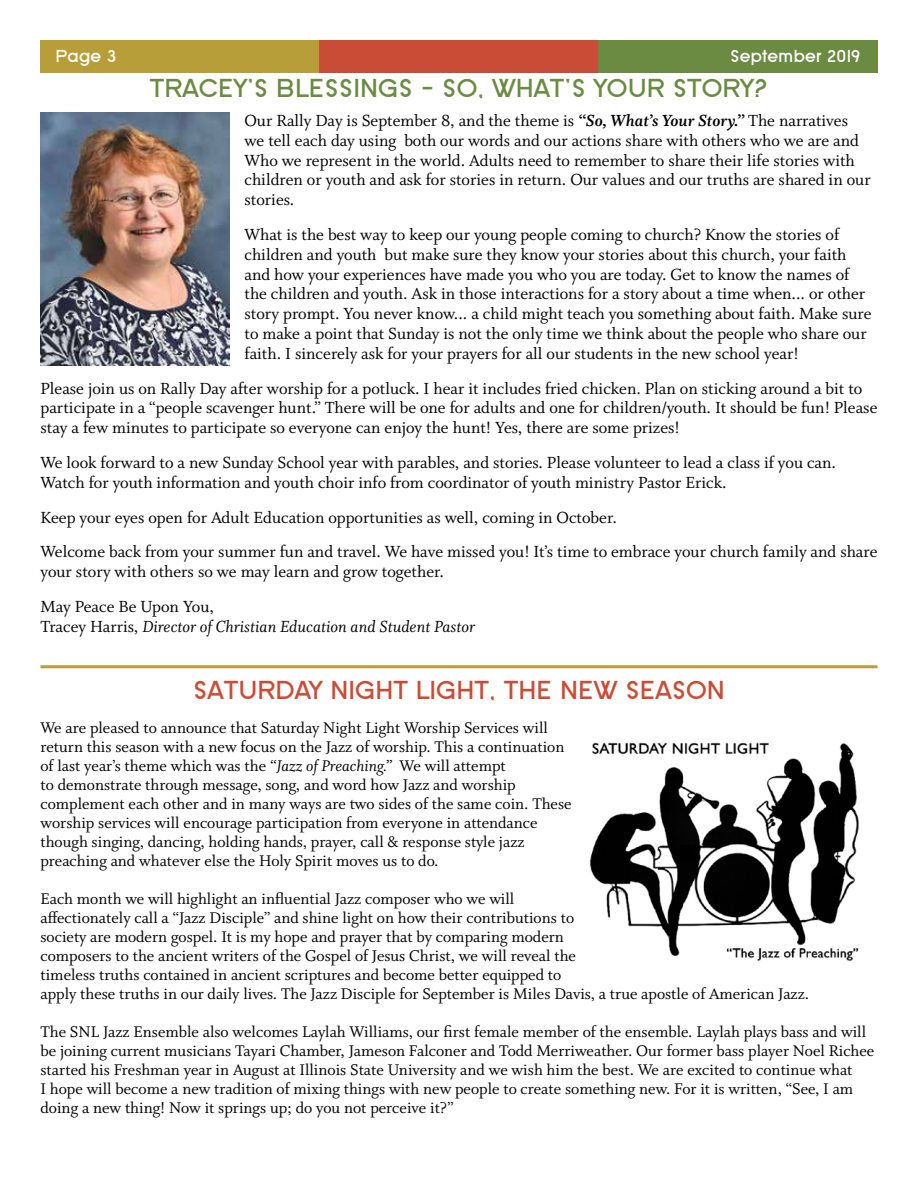
<style>
.page{position:relative;width:918px;height:1188px;background:#fff}
.page>*{position:absolute;margin:0;border:0;box-sizing:border-box;transform-origin:0 0}
.t1{font:700 27px "SF Old Republic";color:#6b8a42}
.t2{font:700 27px "SF Old Republic";color:#c94d36}
.t3{font:18px/19.8px "Whitman";color:#000}
.t4{font:italic 18px "Whitman";color:#000}
.t5{font:700 18px "SF Old Republic";color:#fff}
.t6{font:17.25px/19px "Whitman";color:#000}
.s1{font-weight:700;font-style:italic}
.s2{font-style:normal}
.s3{font-style:italic}
</style>
<div class="page">
<div style="left:40px;top:40px;width:280px;height:33px;background:#b89e38"></div>
<div style="left:319px;top:40px;width:279px;height:33px;background:#c94d36"></div>
<div style="left:598px;top:40px;width:280px;height:33px;background:#6b8a42"></div>
<img style="left:40px;top:113px;width:190px;height:252px">
<img style="left:589px;top:742px;width:270px;height:219px">
<hr style="left:40px;top:665px;width:838px;height:3px;background:#b89e38">
<p class="t5" style="left:55px;top:46px;width:63px">Page 3</p>
<p class="t5" style="left:730px;top:46px;width:132px">September 2019</p>
<h1 class="t1" style="left:150px;top:74px;width:620px">TRACEY’S BLESSINGS — SO, WHAT’S YOUR STORY?</h1>
<p class="t3" style="left:244px;top:111px;width:628px">Our Rally Day is September 8, and the theme is <span class="s1">“So, What’s Your Story.”</span> The narratives we tell each day using both our words and our actions share with others who we are and Who we represent in the world. Adults need to remember to share their life stories with children or youth and ask for stories in return. Our values and our truths are shared in our stories.</p>
<p class="t3" style="left:244px;top:225px;width:629px">What is the best way to keep our young people coming to church? Know the stories of children and youth but make sure they know your stories about this church, your faith and how your experiences have made you who you are today. Get to know the names of the children and youth. Ask in those interactions for a story about a time when... or other story prompt. You never know... a child might teach you something about faith. Make sure to make a point that Sunday is not the only time we think about the people who share our faith. I sincerely ask for your prayers for all our students in the new school year!</p>
<p class="t3" style="left:41px;top:379px;width:839px">Please join us on Rally Day after worship for a potluck. I hear it includes fried chicken. Plan on sticking around a bit to participate in a “people scavenger hunt.” There will be one for adults and one for children/youth. It should be fun! Please stay a few minutes to participate so everyone can enjoy the hunt! Yes, there are some prizes!</p>
<p class="t3" style="left:41px;top:453px;width:797px">We look forward to a new Sunday School year with parables, and stories. Please volunteer to lead a class if you can.<br>Watch for youth information and youth choir info from coordinator of youth ministry Pastor Erick.</p>
<p class="t3" style="left:41px;top:500px;width:839px;line-height:34.8px">Keep your eyes open for Adult Education opportunities as well, coming in October.<br>Welcome back from your summer fun and travel. We have missed you! It’s time to embrace your church family and share</p>
<p class="t3" style="left:41px;top:555px;width:405px;line-height:34.8px">your story with others so we may learn and grow together.<br>May Peace Be Upon You,</p>
<p class="t4" style="left:41px;top:616px;width:436px"><span class="s2">Tracey Harris,</span> Director of Christian Education and Student Pastor</p>
<h1 class="t2" style="left:193px;top:676px;width:533px">SATURDAY NIGHT LIGHT, THE NEW SEASON</h1>
<p class="t6" style="left:40px;top:719px;width:533px">We are pleased to announce that Saturday Night Light Worship Services will return this season with a new focus on the Jazz of worship. This a continuation of last year’s theme which was the <span class="s3">“Jazz of Preaching.”</span> We will attempt<br>to demonstrate through message, song, and word how Jazz and worship complement each other and in many ways are two sides of the same coin. These worship services will encourage participation from everyone in attendance though singing, dancing, holding hands, prayer, call &amp; response style jazz preaching and whatever else the Holy Spirit moves us to do.</p>
<p class="t6" style="left:40px;top:889px;width:770px">Each month we will highlight an influential Jazz composer who we will<br>affectionately call a “Jazz Disciple” and shine light on how their contributions to<br>society are modern gospel. It is my hope and prayer that by comparing modern<br>composers to the ancient writers of the Gospel of Jesus Christ, we will reveal the<br>timeless truths contained in ancient scriptures and become better equipped to<br>apply these truths in our daily lives. The Jazz Disciple for September is Miles Davis, a true apostle of American Jazz.</p>
<p class="t6" style="left:40px;top:1022px;width:835px">The SNL Jazz Ensemble also welcomes Laylah Williams, our first female member of the ensemble. Laylah plays bass and will be joining current musicians Tayari Chamber, Jameson Falconer and Todd Merriweather. Our former bass player Noel Richee started his Freshman year in August at Illinois State University and we wish him the best. We are excited to continue what<br>I hope will become a new tradition of mixing things with new people to create something new. For it is written, “See, I am doing a new thing! Now it springs up; do you not perceive it?”</p>
</div>
